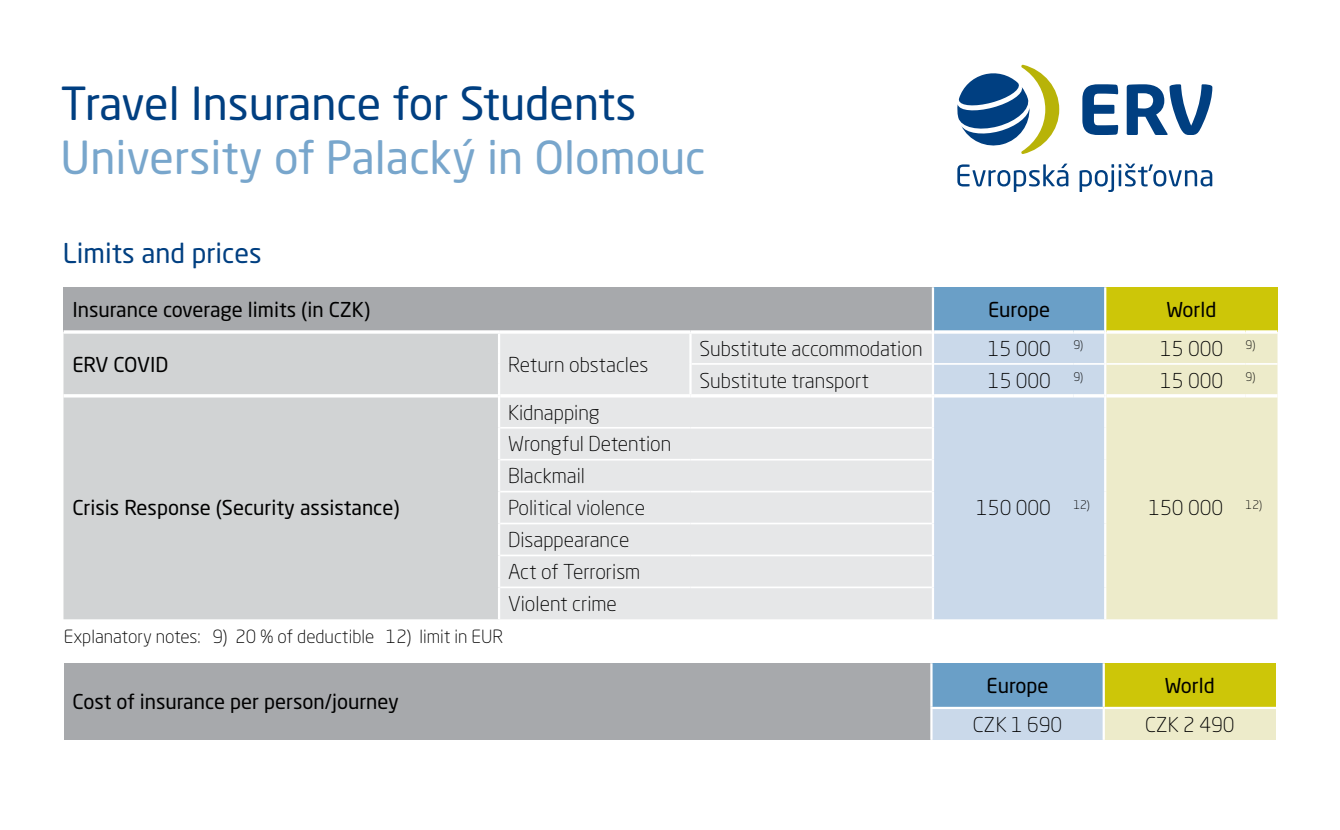
<style>
.page{position:relative;width:1340px;height:830px;background:#fff}
.page>*{position:absolute;margin:0;border:0;box-sizing:border-box;transform-origin:0 0}
.t1{font:45px "Neo Sans Pro";color:#78a6cc}
.t2{font:45px "Neo Sans Pro";color:#003f81}
.t3{font:27px "Neo Sans Pro";color:#003f81}
.t4{font:300 20.25px/31.9px "Neo Sans Pro";color:#000}
.t5{font:20.25px "Neo Sans Pro";color:#000}
.t6{font:300 18px "Neo Sans Pro";color:#000}
</style>
<div class="page">
<svg style="left:1082px;top:84px;width:130px;height:51px"></svg>
<svg style="left:957px;top:163px;width:111px;height:29px"></svg>
<svg style="left:1079px;top:163px;width:133px;height:29px"></svg>
<svg style="left:957px;top:64px;width:102px;height:90px"></svg>
<div style="left:63px;top:287px;width:870px;height:45px;background:#a7a9ac"></div>
<div style="left:933px;top:287px;width:172px;height:45px;background:#6a9fc7"></div>
<div style="left:1105px;top:287px;width:172px;height:45px;background:#cdc608"></div>
<div style="left:63px;top:333px;width:435px;height:286px;background:#d1d3d4"></div>
<div style="left:500px;top:334px;width:431px;height:285px;background:#e6e7e8"></div>
<div style="left:934px;top:333px;width:170px;height:286px;background:#cad9ea"></div>
<div style="left:1106px;top:333px;width:171px;height:286px;background:#edebca"></div>
<hr style="left:691px;top:363px;width:240px;height:1px;background:#fff">
<hr style="left:934px;top:363px;width:139px;height:1px;background:#fff">
<hr style="left:1073px;top:363px;width:31px;height:1px;background:#fff">
<hr style="left:1106px;top:363px;width:139px;height:1px;background:#fff">
<hr style="left:1245px;top:363px;width:32px;height:1px;background:#fff">
<hr style="left:500px;top:426px;width:190px;height:2px;background:#fff">
<hr style="left:690px;top:426px;width:241px;height:2px;background:#fff">
<hr style="left:500px;top:458px;width:190px;height:2px;background:#fff">
<hr style="left:690px;top:458px;width:241px;height:2px;background:#fff">
<hr style="left:500px;top:490px;width:190px;height:2px;background:#fff">
<hr style="left:690px;top:490px;width:241px;height:2px;background:#fff">
<hr style="left:63px;top:330px;width:436px;height:3px;background:#fff">
<hr style="left:499px;top:330px;width:191px;height:3px;background:#fff">
<hr style="left:690px;top:330px;width:241px;height:3px;background:#fff">
<hr style="left:934px;top:330px;width:139px;height:3px;background:#fff">
<hr style="left:1073px;top:330px;width:31px;height:3px;background:#fff">
<hr style="left:1106px;top:330px;width:139px;height:3px;background:#fff">
<hr style="left:1245px;top:330px;width:32px;height:3px;background:#fff">
<hr style="left:63px;top:394px;width:435px;height:3px;background:#fff">
<hr style="left:500px;top:394px;width:190px;height:3px;background:#fff">
<hr style="left:690px;top:394px;width:241px;height:3px;background:#fff">
<hr style="left:934px;top:394px;width:139px;height:3px;background:#fff">
<hr style="left:1073px;top:394px;width:31px;height:3px;background:#fff">
<hr style="left:1106px;top:394px;width:139px;height:3px;background:#fff">
<hr style="left:1245px;top:394px;width:32px;height:3px;background:#fff">
<hr style="left:1104px;top:287px;width:2px;height:45px;background:#fff">
<hr style="left:931px;top:287px;width:3px;height:45px;background:#fff">
<hr style="left:689px;top:333px;width:2px;height:31px;background:#fff">
<hr style="left:689px;top:364px;width:2px;height:30px;background:#fff">
<hr style="left:500px;top:522px;width:190px;height:2px;background:#fff">
<hr style="left:690px;top:522px;width:241px;height:2px;background:#fff">
<hr style="left:500px;top:554px;width:190px;height:2px;background:#fff">
<hr style="left:690px;top:554px;width:241px;height:2px;background:#fff">
<hr style="left:500px;top:586px;width:190px;height:2px;background:#fff">
<hr style="left:690px;top:586px;width:241px;height:2px;background:#fff">
<div style="left:64px;top:663px;width:867px;height:76px;background:#a7a9ac"></div>
<div style="left:931px;top:663px;width:172px;height:44px;background:#6a9fc7"></div>
<div style="left:1103px;top:663px;width:172px;height:44px;background:#cdc608"></div>
<div style="left:931px;top:707px;width:172px;height:32px;background:#cad9ea"></div>
<div style="left:1103px;top:707px;width:172px;height:32px;background:#edebca"></div>
<hr style="left:930px;top:706px;width:173px;height:2px;background:#fff">
<hr style="left:1103px;top:706px;width:172px;height:2px;background:#fff">
<hr style="left:1102px;top:708px;width:2px;height:31px;background:#fff">
<hr style="left:930px;top:663px;width:2px;height:43px;background:#fff">
<hr style="left:1102px;top:663px;width:2px;height:43px;background:#fff">
<hr style="left:930px;top:708px;width:2px;height:31px;background:#fff">
<h1 class="t2" style="left:61px;top:75px;width:577px">Travel Insurance for Students</h1>
<h1 class="t1" style="left:61px;top:129px;width:646px">University of Palacký in Olomouc</h1>
<h2 class="t3" style="left:63px;top:237px;width:200px">Limits and prices</h2>
<p class="t5" style="left:72px;top:297px;width:299px">Insurance coverage limits (in CZK)</p>
<p class="t5" style="left:988px;top:297px;width:63px">Europe</p>
<p class="t5" style="left:1166px;top:297px;width:51px">World</p>
<p class="t5" style="left:72px;top:351px;width:97px">ERV COVID</p>
<p class="t4" style="left:508px;top:348px;width:142px">Return obstacles</p>
<p class="t4" style="left:699px;top:332px;width:224px">Substitute accommodation</p>
<p class="t4" style="left:987px;top:332px;width:97px">15 000 <sup>9)</sup></p>
<p class="t4" style="left:1160px;top:332px;width:97px">15 000 <sup>9)</sup></p>
<p class="t4" style="left:699px;top:364px;width:171px">Substitute transport</p>
<p class="t4" style="left:987px;top:364px;width:97px">15 000 <sup>9)</sup></p>
<p class="t4" style="left:1160px;top:364px;width:97px">15 000 <sup>9)</sup></p>
<p class="t5" style="left:72px;top:495px;width:329px">Crisis Response (Security assistance)</p>
<p class="t4" style="left:508px;top:396px;width:93px">Kidnapping</p>
<p class="t4" style="left:508px;top:427px;width:165px">Wrongful Detention<br>Blackmail<br>Political violence<br>Disappearance<br>Act of Terrorism<br>Violent crime</p>
<p class="t6" style="left:64px;top:625px;width:441px">Explanatory notes: 9) 20 % of deductible 12) limit in EUR</p>
<p class="t5" style="left:73px;top:689px;width:328px">Cost of insurance per person/journey</p>
<p class="t4" style="left:976px;top:491px;width:115px">150 000 <sup>12)</sup></p>
<p class="t4" style="left:1148px;top:491px;width:115px">150 000 <sup>12)</sup></p>
<p class="t5" style="left:986px;top:673px;width:63px">Europe</p>
<p class="t5" style="left:1164px;top:673px;width:51px">World</p>
<p class="t4" style="left:972px;top:707px;width:91px">CZK 1 690</p>
<p class="t4" style="left:1145px;top:707px;width:91px">CZK 2 490</p>
</div>
